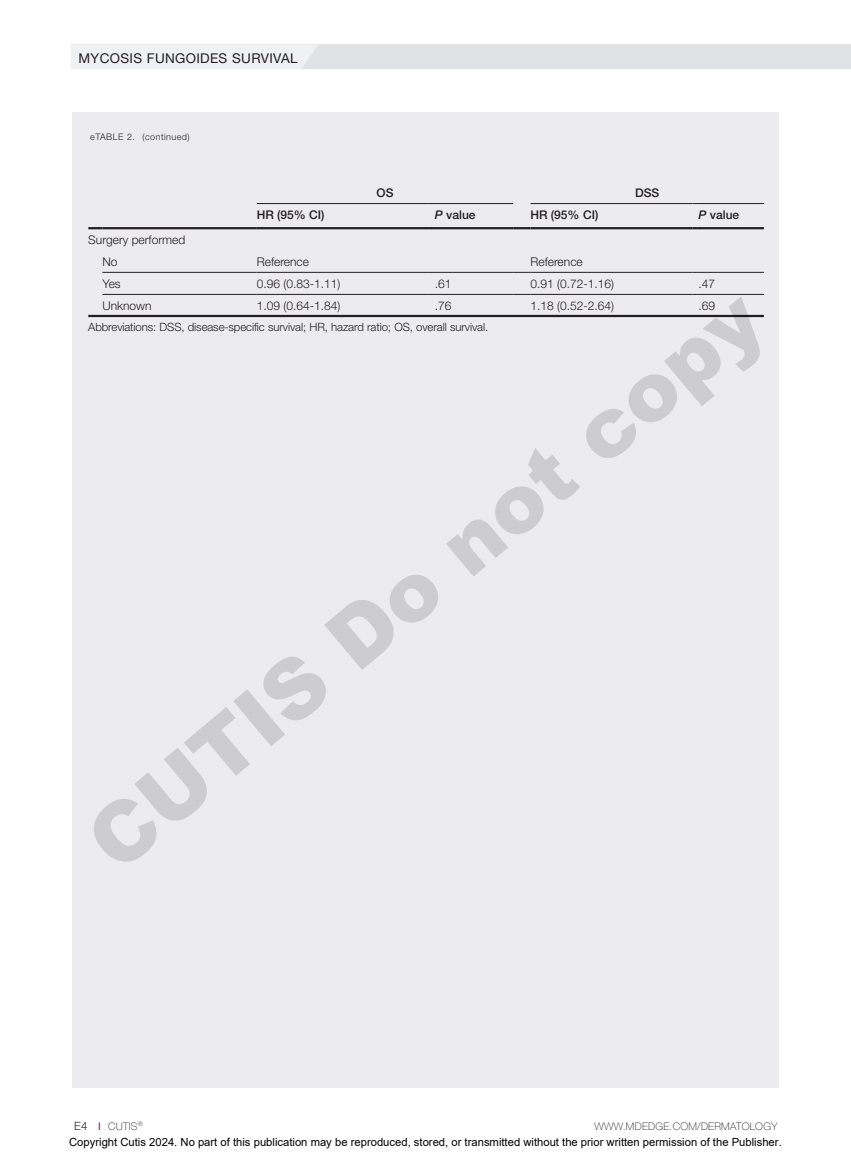
<style>
.page{position:relative;width:851px;height:1161px;background:#fff}
.page>*{position:absolute;margin:0;border:0;box-sizing:border-box;transform-origin:0 0}
.t1{font:900 82.5px "Arial";color:rgb(0 0 0/.13)}
.t2{font:13.5px "Helvetica Neue LT Std";letter-spacing:.025em;color:#231f20}
.tablebody{font:300 12px "Helvetica Neue LT Std";color:#231f20}
.tablesub{font:500 12px "Helvetica Neue LT Std";color:#231f20}
.tablesource{font:300 11.4px "Helvetica Neue LT Std";letter-spacing:-.01em;color:#231f20}
.t3{font:11.25px "Arial";color:#000}
.www_Folio{font:100 10.5px "Helvetica Neue LT Std";letter-spacing:.025em;color:#231f20}
.t4{font:300 9px "Helvetica Neue LT Std";letter-spacing:.05em;color:#231f20}
.www_Folio-2{font:100 6.3px "Helvetica Neue LT Std";color:#231f20}
.s1{font-style:italic}
.s2{font-weight:300;font-size:11.4px}
.s3{font-weight:400;color:#a90332}
</style>
<div class="page">
<div style="left:72px;top:44px;width:778px;height:25px;background:#e1e2e4"></div>
<div style="left:71px;top:44px;width:246px;height:25px;background:#f0f1f2"></div>
<div style="left:72px;top:112px;width:706px;height:976px;background:#ececee"></div>
<hr style="left:257px;top:203px;width:172px;height:1px;background:#231f20">
<hr style="left:429px;top:203px;width:84px;height:1px;background:#231f20">
<hr style="left:530px;top:203px;width:162px;height:1px;background:#231f20">
<hr style="left:697px;top:203px;width:66px;height:1px;background:#231f20">
<hr style="left:429px;top:227px;width:84px;height:2px;background:#231f20">
<svg style="left:513px;top:227px;width:17px;height:2px"></svg>
<hr style="left:530px;top:227px;width:162px;height:2px;background:#231f20">
<hr style="left:697px;top:227px;width:66px;height:2px;background:#231f20">
<hr style="left:102px;top:272px;width:155px;height:1px;background:#231f20">
<hr style="left:257px;top:272px;width:172px;height:1px;background:#231f20">
<hr style="left:429px;top:272px;width:84px;height:1px;background:#231f20">
<svg style="left:513px;top:272px;width:17px;height:1px"></svg>
<hr style="left:530px;top:272px;width:162px;height:1px;background:#231f20">
<hr style="left:697px;top:272px;width:66px;height:1px;background:#231f20">
<hr style="left:102px;top:294px;width:155px;height:1px;background:#231f20">
<hr style="left:257px;top:294px;width:172px;height:1px;background:#231f20">
<hr style="left:429px;top:294px;width:84px;height:1px;background:#231f20">
<svg style="left:513px;top:294px;width:17px;height:1px"></svg>
<hr style="left:530px;top:294px;width:162px;height:1px;background:#231f20">
<hr style="left:697px;top:294px;width:66px;height:1px;background:#231f20">
<svg style="left:88px;top:227px;width:14px;height:2px"></svg>
<hr style="left:102px;top:227px;width:155px;height:2px;background:#231f20">
<hr style="left:257px;top:227px;width:172px;height:2px;background:#231f20">
<hr style="left:88px;top:315px;width:675px;height:2px;background:#231f20">
<p class="t2" style="left:78px;top:50px;width:221px">MYCOSIS FUNGOIDES SURVIVAL</p>
<p class="t4" style="left:90px;top:131px;width:101px">eTABLE 2. (continued)</p>
<p class="tablesub" style="left:376px;top:185px;width:18px">OS</p>
<p class="tablesub" style="left:635px;top:185px;width:26px">DSS</p>
<p class="tablesub" style="left:257px;top:207px;width:69px">HR (95% CI)</p>
<p class="tablesub" style="left:435px;top:207px;width:42px"><span class="s1">P</span> value</p>
<p class="tablesub" style="left:530px;top:207px;width:69px">HR (95% CI)</p>
<p class="tablesub" style="left:698px;top:207px;width:42px"><span class="s1">P</span> value</p>
<p class="tablebody" style="left:88px;top:232px;width:98px">Surgery performed</p>
<p class="tablebody" style="left:102px;top:254px;width:17px">No</p>
<p class="tablebody" style="left:257px;top:254px;width:54px">Reference</p>
<p class="tablebody" style="left:530px;top:254px;width:54px">Reference</p>
<p class="tablebody" style="left:102px;top:276px;width:20px">Yes</p>
<p class="tablebody" style="left:257px;top:276px;width:85px">0.96 (0.83-1.11)</p>
<p class="tablebody" style="left:435px;top:276px;width:18px">.61</p>
<p class="tablebody" style="left:530px;top:276px;width:85px">0.91 (0.72-1.16)</p>
<p class="tablebody" style="left:698px;top:276px;width:18px">.47</p>
<p class="tablebody" style="left:102px;top:298px;width:51px">Unknown</p>
<p class="tablebody" style="left:257px;top:298px;width:85px">1.09 (0.64-1.84)</p>
<p class="tablebody" style="left:435px;top:298px;width:18px">.76</p>
<p class="tablebody" style="left:530px;top:298px;width:85px">1.18 (0.52-2.64)</p>
<p class="tablebody" style="left:698px;top:298px;width:18px">.69</p>
<p class="tablesource" style="left:88px;top:320px;width:401px">Abbreviations: DSS, disease-specific survival; HR, hazard ratio; OS, overall survival.</p>
<h1 class="t1" style="left:61px;top:806px;width:850px;rotate:-40deg">CUTIS Do not copy</h1>
<p class="www_Folio-2" style="left:138px;top:1120px;width:7px">®</p>
<p class="www_Folio" style="left:74px;top:1120px;width:65px"><span class="s2">E4</span> <span class="s3">I</span> CUTIS</p>
<p class="www_Folio" style="left:594px;top:1120px;width:184px">WWW.MDEDGE.COM/DERMATOLOGY</p>
<p class="t3" style="left:69px;top:1134px;width:714px">Copyright Cutis 2024. No part of this publication may be reproduced, stored, or transmitted without the prior written permission of the Publisher.</p>
</div>
